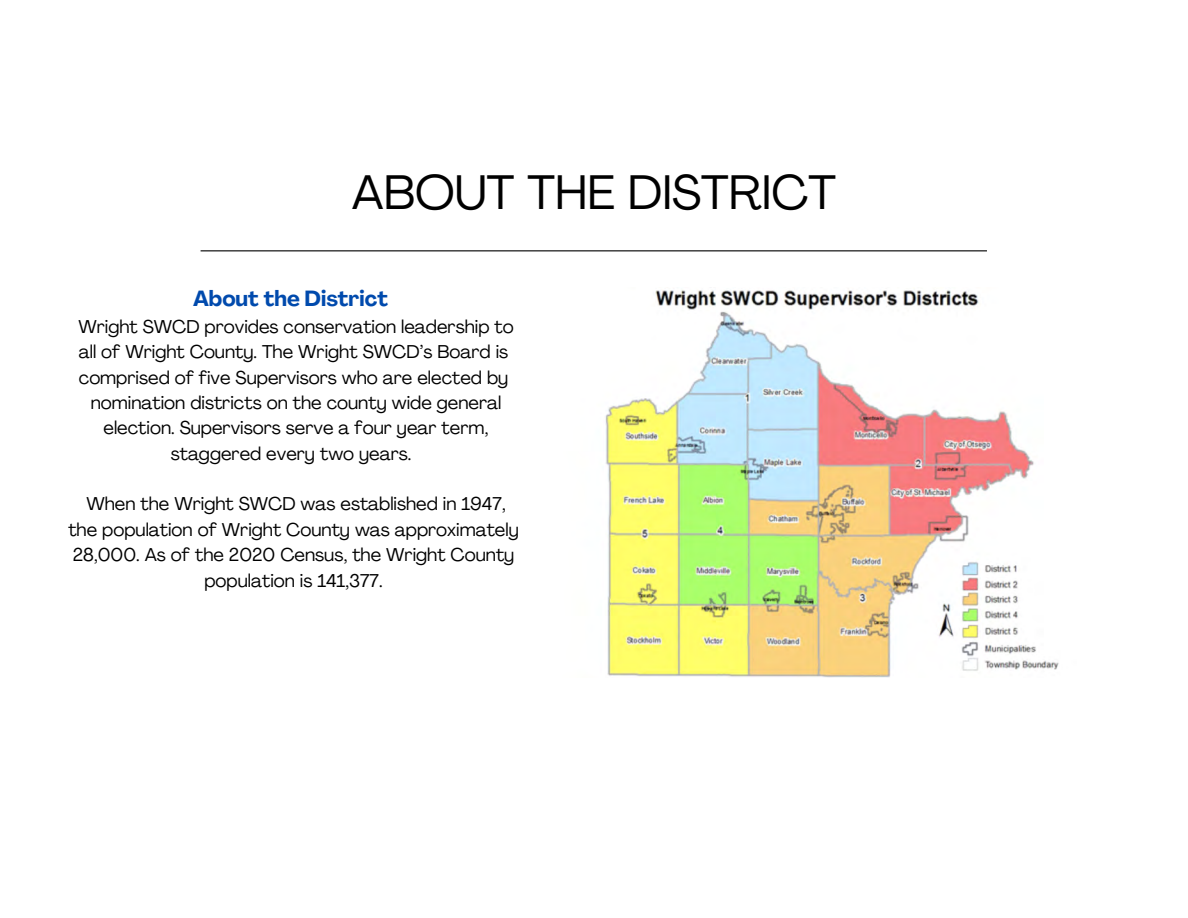
<style>
.page{position:relative;width:1188px;height:918px;background:#fff}
.page>*{position:absolute;margin:0;border:0;box-sizing:border-box;transform-origin:0 0}
.t1{font:47.85px "Agrandir";color:#000}
.t2{font:700 21.6px "Agrandir";color:#004aad}
.t3{font:18.3px/25.3px "Agrandir";color:#000;text-align:center}
</style>
<div class="page">
<hr style="left:201px;top:250px;width:786px;height:1px;background:#000">
<img style="left:605px;top:290px;width:454px;height:387px">
<h1 class="t1" style="left:352px;top:173px;width:486px">ABOUT THE DISTRICT</h1>
<p class="t2" style="left:193px;top:289px;width:197px">About the District</p>
<p class="t3" style="left:78px;top:316px;width:437px">Wright SWCD provides conservation leadership to all of Wright County. The Wright SWCD’s Board is comprised of five Supervisors who are elected by nomination districts on the county wide general election. Supervisors serve a four year term, staggered every two years.</p>
<p class="t3" style="left:68px;top:493px;width:452px">When the Wright SWCD was established in 1947, the population of Wright County was approximately 28,000. As of the 2020 Census, the Wright County population is 141,377.</p>
</div>
